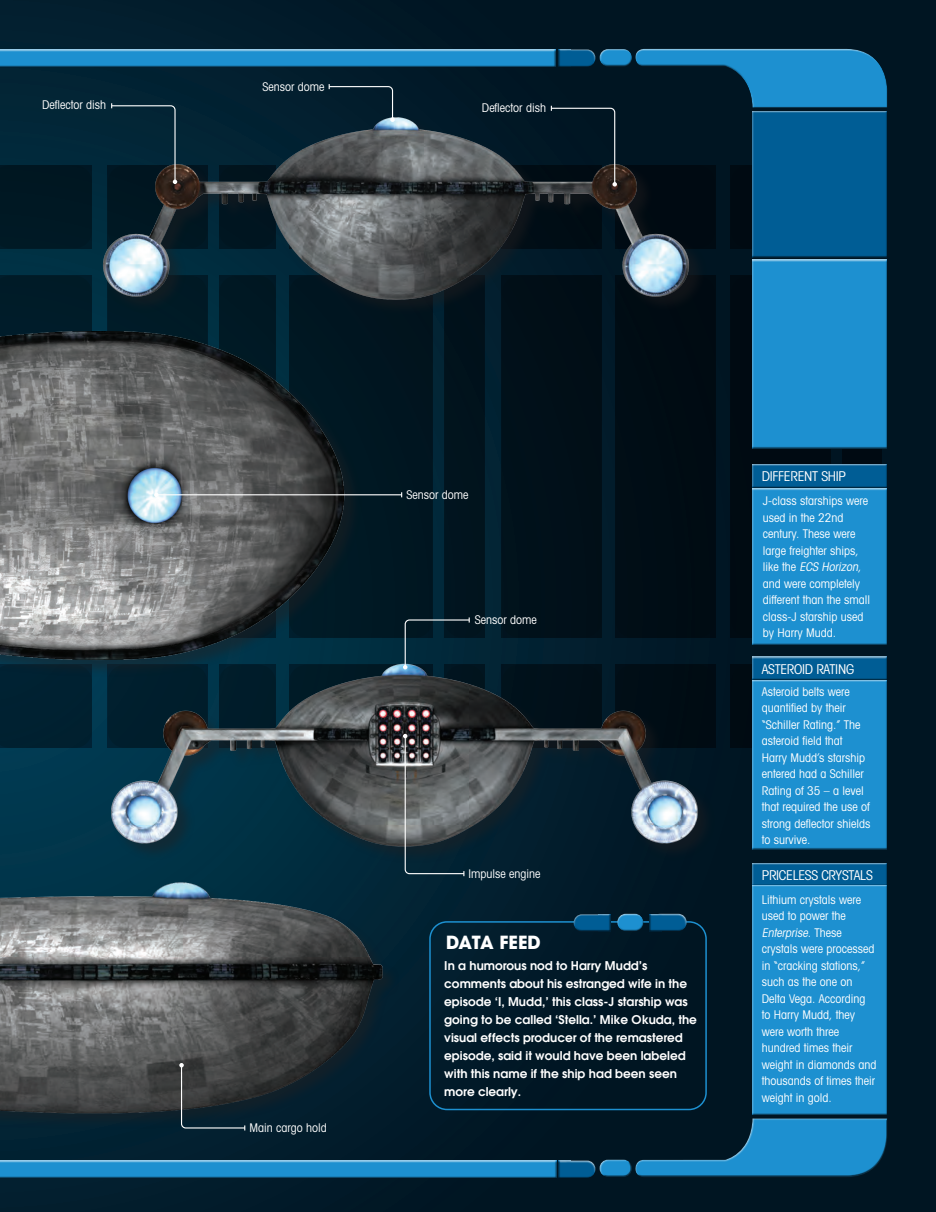
<style>
.page{position:relative;width:936px;height:1212px;background:#fff}
.page>*{position:absolute;margin:0;border:0;box-sizing:border-box;transform-origin:0 0}
.t1{font:700 18px "Avant Garde";letter-spacing:-.01em;color:#fff}
.t2{font:condensed 13.5px "Avant Garde LT";letter-spacing:-.02em;color:#fff}
.t3{font:condensed 12px/16.5px "Avant Garde LT";color:#fff}
.t4{font:600 12px/18px "Avant Garde";color:#fff}
.s1{font-style:italic}
</style>
<div class="page">
<div style="left:0;top:0;width:935px;height:1212px;background:linear-gradient(to right,#032131,#00131f)"></div>
<div style="left:730px;top:276px;width:100px;height:362px;background:#000a12;border-radius:17px"></div>
<div style="left:289px;top:276px;width:143px;height:362px;background:#001522;border-radius:17px"></div>
<div style="left:615px;top:276px;width:100px;height:362px;background:#000c14;border-radius:17px"></div>
<div style="left:502px;top:276px;width:99px;height:362px;background:#011019;border-radius:17px"></div>
<div style="left:842px;top:276px;width:39px;height:362px;background:#000a12;border-radius:17px"></div>
<div style="left:444px;top:276px;width:40px;height:362px;background:#001522;border-radius:17px"></div>
<div style="left:730px;top:665px;width:100px;height:83px;background:#000b12;border-radius:17px"></div>
<div style="left:730px;top:165px;width:100px;height:83px;background:#000a12;border-radius:17px"></div>
<div style="left:615px;top:165px;width:100px;height:83px;background:#000a12;border-radius:17px"></div>
<div style="left:557px;top:47px;width:40px;height:16px;background:#001522"></div>
<div style="left:557px;top:49px;width:40px;height:18px;background:#231f20;opacity:.75"></div>
<div style="left:598px;top:47px;width:35px;height:15px;background:#fff;opacity:.75"></div>
<div style="left:598px;top:52px;width:36px;height:15px;background:#231f20;opacity:.75"></div>
<div style="left:598px;top:1159px;width:31px;height:18px;background:#fff;opacity:.75"></div>
<div style="left:601px;top:1159px;width:33px;height:20px;background:#231f20;opacity:.75"></div>
<div style="left:429px;top:921px;width:277px;height:189px;border:2px solid #1d90d0;border-radius:17px"></div>
<div style="left:0;top:48px;width:556px;height:19px;background:#011d2c"></div>
<div style="left:0;top:49px;width:556px;height:18px;background:#231f20;opacity:.75"></div>
<div style="left:750px;top:656px;width:138px;height:27px;background:#231f20;opacity:.75"></div>
<div style="left:750px;top:463px;width:138px;height:27px;background:#231f20;opacity:.75"></div>
<div style="left:750px;top:862px;width:138px;height:27px;background:#231f20;opacity:.75"></div>
<div style="left:750px;top:259px;width:138px;height:192px;background:#1d90d0"></div>
<div style="left:750px;top:679px;width:138px;height:173px;background:#1d90d0"></div>
<div style="left:750px;top:487px;width:138px;height:161px;background:#231f20;opacity:.75"></div>
<div style="left:750px;top:885px;width:138px;height:232px;background:#1d90d0"></div>
<div style="left:750px;top:110px;width:138px;height:150px;background:#231f20;opacity:.75"></div>
<div style="left:557px;top:1158px;width:40px;height:16px;background:#001522"></div>
<div style="left:557px;top:1160px;width:40px;height:18px;background:#231f20;opacity:.75"></div>
<div style="left:0;top:1159px;width:556px;height:19px;background:#011d2c"></div>
<div style="left:0;top:1160px;width:556px;height:18px;background:#231f20;opacity:.75"></div>
<div style="left:637px;top:1117px;width:251px;height:61px;background:#231f20;opacity:.75"></div>
<div style="left:633px;top:48px;width:252px;height:61px;background:#fff;opacity:.75"></div>
<div style="left:634px;top:60px;width:254px;height:49px;background:#231f20;opacity:.75"></div>
<div style="left:648px;top:912px;width:41px;height:15px;background:#001623"></div>
<div style="left:648px;top:913px;width:40px;height:18px;background:#231f20;opacity:.75"></div>
<div style="left:571px;top:912px;width:41px;height:15px;background:#011928"></div>
<div style="left:572px;top:913px;width:40px;height:19px;background:#231f20;opacity:.75"></div>
<div style="left:616px;top:912px;width:28px;height:15px;background:#fff;opacity:.75"></div>
<div style="left:616px;top:916px;width:30px;height:15px;background:#231f20;opacity:.75"></div>
<img style="left:0;top:866px;width:411px;height:277px">
<img style="left:100px;top:641px;width:608px;height:253px">
<img style="left:0;top:125px;width:361px;height:741px">
<img style="left:92px;top:98px;width:608px;height:229px">
<hr style="left:156px;top:494px;width:245px;height:1px;background:#fff">
<svg style="left:154px;top:492px;width:4px;height:5px"></svg>
<svg style="left:550px;top:106px;width:67px;height:81px;background:#0f1f29"></svg>
<svg style="left:403px;top:734px;width:62px;height:142px;background:#525b5f"></svg>
<svg style="left:328px;top:84px;width:67px;height:38px;background:#112a38"></svg>
<svg style="left:403px;top:617px;width:67px;height:52px"></svg>
<svg style="left:179px;top:1063px;width:67px;height:67px;background:#30393d"></svg>
<svg style="left:110px;top:103px;width:67px;height:81px;background:#0c2a38"></svg>
<p class="t3" style="left:42px;top:96px;width:65px">Deflector dish</p>
<p class="t3" style="left:262px;top:78px;width:63px">Sensor dome</p>
<p class="t3" style="left:482px;top:99px;width:65px">Deflector dish</p>
<p class="t3" style="left:249px;top:1119px;width:79px">Main cargo hold</p>
<p class="t3" style="left:406px;top:486px;width:63px">Sensor dome</p>
<p class="t3" style="left:475px;top:611px;width:63px">Sensor dome</p>
<p class="t3" style="left:468px;top:865px;width:73px">Impulse engine</p>
<h1 class="t1" style="left:446px;top:930px;width:96px">DATA FEED</h1>
<p class="t4" style="left:444px;top:957px;width:254px">In a humorous nod to Harry Mudd’s comments about his estranged wife in the episode ‘I, Mudd,’ this class-J starship was going to be called ‘Stella.’ Mike Okuda, the visual effects producer of the remastered episode, said it would have been labeled with this name if the ship had been seen more clearly.</p>
<p class="t2" style="left:761px;top:468px;width:86px">DIFFERENT SHIP</p>
<p class="t3" style="left:762px;top:492px;width:109px">J-class starships were used in the 22nd century. These were large freighter ships,<br>l i k e t h e <span class="s1">ECS Horizon</span>, and were completely different than the small class-J starship used by Harry Mudd.</p>
<p class="t2" style="left:761px;top:660px;width:94px">ASTEROID RATING</p>
<p class="t3" style="left:761px;top:683px;width:110px">Asteroid belts were quantified by their “Schiller Rating.” The asteroid field that<br>Harry Mudd’s starship entered had a Schiller<br>Rating of 35 – a level that required the use of strong deflector shields to survive.</p>
<p class="t2" style="left:761px;top:866px;width:112px">PRICELESS CRYSTALS</p>
<p class="t3" style="left:761px;top:891px;width:116px">Lithium crystals were used to power the<br><span class="s1">Enterprise</span>. T h e s e crystals were processed in “cracking stations,” such as the one on<br>Delta Vega. According to Harry Mudd, they were worth three hundred times their weight in diamonds and thousands of times their weight in gold.</p>
</div>
